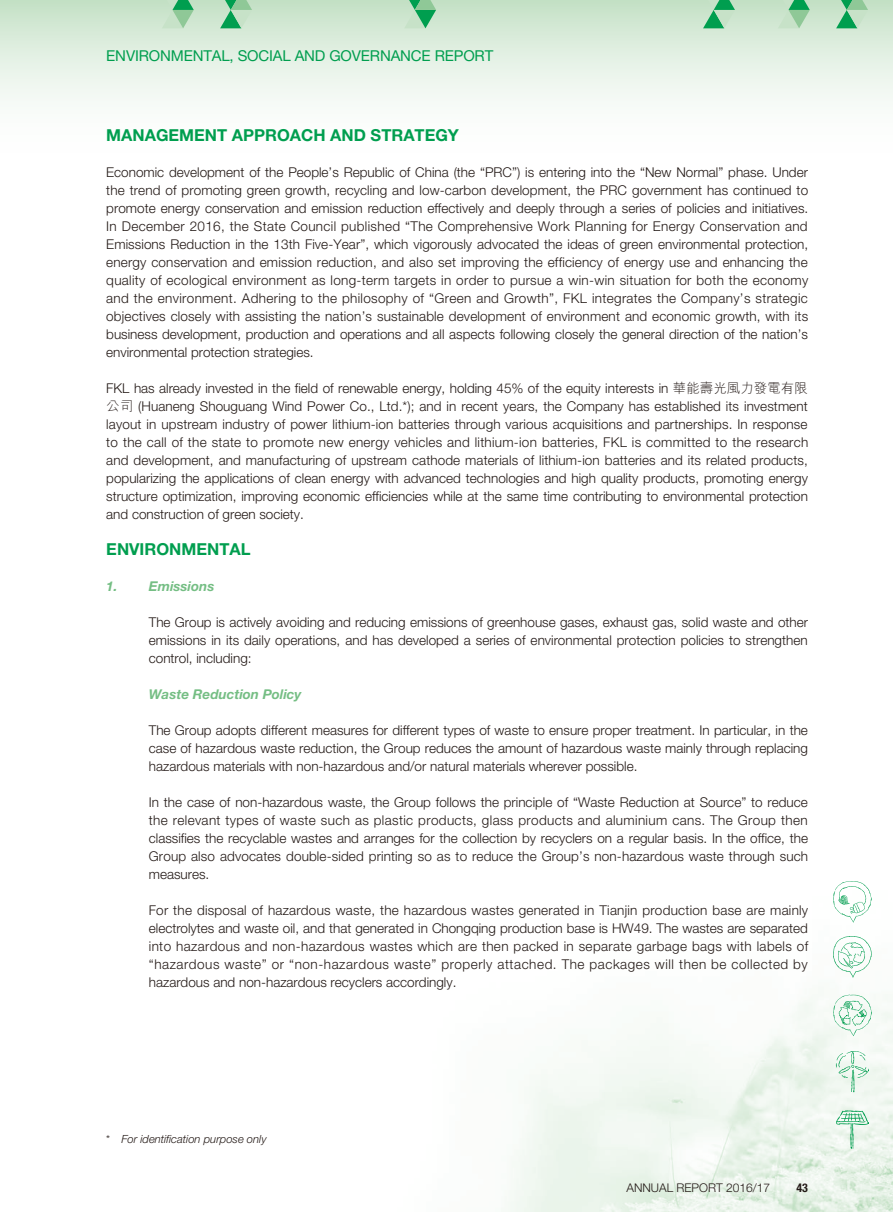
<style>
.page{position:relative;width:893px;height:1212px;background:#fff}
.page>*{position:absolute;margin:0;border:0;box-sizing:border-box;transform-origin:0 0}
.t1{font:700 16.5px "Helvetica Neue LT Std";color:#009e4f}
.t2{font:15px "Helvetica Neue LT Std";letter-spacing:-.01em;color:#009e4f}
.t3{font:300 13.5px/18px "Helvetica Neue LT Std";color:#231916;text-align:justify}
.t4{font:italic 700 13.5px "Helvetica Neue LT Std";color:#75be84}
.t5{font:300 12px "Helvetica Neue LT Std";color:#231916}
.t6{font:700 condensed 12px "Helvetica Neue LT Std";color:#231916}
.t7{font:italic 300 11.25px "Helvetica Neue LT Std";color:#231916}
.s1{font-family:"M Hei HK"}
.s2{font-style:normal}
</style>
<div class="page">
<img style="left:510px;top:922px;width:383px;height:290px">
<svg style="left:833px;top:881px;width:39px;height:41px"></svg>
<svg style="left:833px;top:994px;width:39px;height:42px"></svg>
<svg style="left:836px;top:1051px;width:33px;height:41px"></svg>
<svg style="left:836px;top:1110px;width:33px;height:39px"></svg>
<svg style="left:833px;top:936px;width:39px;height:42px"></svg>
<svg style="left:843px;top:958px;width:8px;height:10px"></svg>
<div style="left:0;top:0;width:893px;height:172px;background:linear-gradient(to bottom,#cce5cd,#fff)"></div>
<svg style="left:703px;top:0;width:32px;height:28px"></svg>
<svg style="left:220px;top:0;width:32px;height:28px"></svg>
<svg style="left:162px;top:0;width:32px;height:28px"></svg>
<svg style="left:836px;top:0;width:32px;height:28px"></svg>
<svg style="left:778px;top:0;width:32px;height:28px"></svg>
<svg style="left:404px;top:0;width:32px;height:28px"></svg>
<p class="t2" style="left:106px;top:47px;width:389px">ENVIRONMENTAL, SOCIAL AND GOVERNANCE REPORT</p>
<p class="t1" style="left:106px;top:125px;width:354px">MANAGEMENT APPROACH AND STRATEGY</p>
<p class="t3" style="left:106px;top:163px;width:704px">Economic development of the People’s Republic of China (the “PRC”) is entering into the “New Normal” phase. Under the trend of promoting green growth, recycling and low-carbon development, the PRC government has continued to promote energy conservation and emission reduction effectively and deeply through a series of policies and initiatives.<br>In December 2016, the State Council published “The Comprehensive Work Planning for Energy Conservation and Emissions Reduction in the 13th Five-Year”, which vigorously advocated the ideas of green environmental protection, energy conservation and emission reduction, and also set improving the efficiency of energy use and enhancing the quality of ecological environment as long-term targets in order to pursue a win-win situation for both the economy and the environment. Adhering to the philosophy of “Green and Growth”, FKL integrates the Company’s strategic objectives closely with assisting the nation’s sustainable development of environment and economic growth, with its business development, production and operations and all aspects following closely the general direction of the nation’s environmental protection strategies.</p>
<p class="t3" style="left:106px;top:379px;width:703px">FKL has already invested in the field of renewable energy, holding 45% of the equity interests in <span class="s1">華能壽光風力發電有限公司</span> (Huaneng Shouguang Wind Power Co., Ltd.*); and in recent years, the Company has established its investment layout in upstream industry of power lithium-ion batteries through various acquisitions and partnerships. In response to the call of the state to promote new energy vehicles and lithium-ion batteries, FKL is committed to the research and development, and manufacturing of upstream cathode materials of lithium-ion batteries and its related products, popularizing the applications of clean energy with advanced technologies and high quality products, promoting energy structure optimization, improving economic efficiencies while at the same time contributing to environmental protection and construction of green society.</p>
<p class="t1" style="left:106px;top:539px;width:146px">ENVIRONMENTAL</p>
<p class="t4" style="left:106px;top:578px;width:110px">1. Emissions</p>
<p class="t3" style="left:149px;top:613px;width:661px">The Group is actively avoiding and reducing emissions of greenhouse gases, exhaust gas, solid waste and other emissions in its daily operations, and has developed a series of environmental protection policies to strengthen control, including:</p>
<p class="t4" style="left:149px;top:686px;width:154px">Waste Reduction Policy</p>
<p class="t3" style="left:149px;top:721px;width:661px">The Group adopts different measures for different types of waste to ensure proper treatment. In particular, in the case of hazardous waste reduction, the Group reduces the amount of hazardous waste mainly through replacing hazardous materials with non-hazardous and/or natural materials wherever possible.</p>
<p class="t3" style="left:149px;top:793px;width:661px">In the case of non-hazardous waste, the Group follows the principle of “Waste Reduction at Source” to reduce the relevant types of waste such as plastic products, glass products and aluminium cans. The Group then classifies the recyclable wastes and arranges for the collection by recyclers on a regular basis. In the office, the Group also advocates double-sided printing so as to reduce the Group’s non-hazardous waste through such measures.</p>
<p class="t3" style="left:149px;top:901px;width:661px">For the disposal of hazardous waste, the hazardous wastes generated in Tianjin production base are mainly electrolytes and waste oil, and that generated in Chongqing production base is HW49. The wastes are separated into hazardous and non-hazardous wastes which are then packed in separate garbage bags with labels of “hazardous waste” or “non-hazardous waste” properly attached. The packages will then be collected by hazardous and non-hazardous recyclers accordingly.</p>
<p class="t7" style="left:106px;top:1132px;width:162px"><span class="s2">*</span> For identification purpose only</p>
<p class="t5" style="left:626px;top:1180px;width:145px">ANNUAL REPORT 2016/17</p>
<p class="t6" style="left:796px;top:1180px;width:13px">43</p>
</div>
